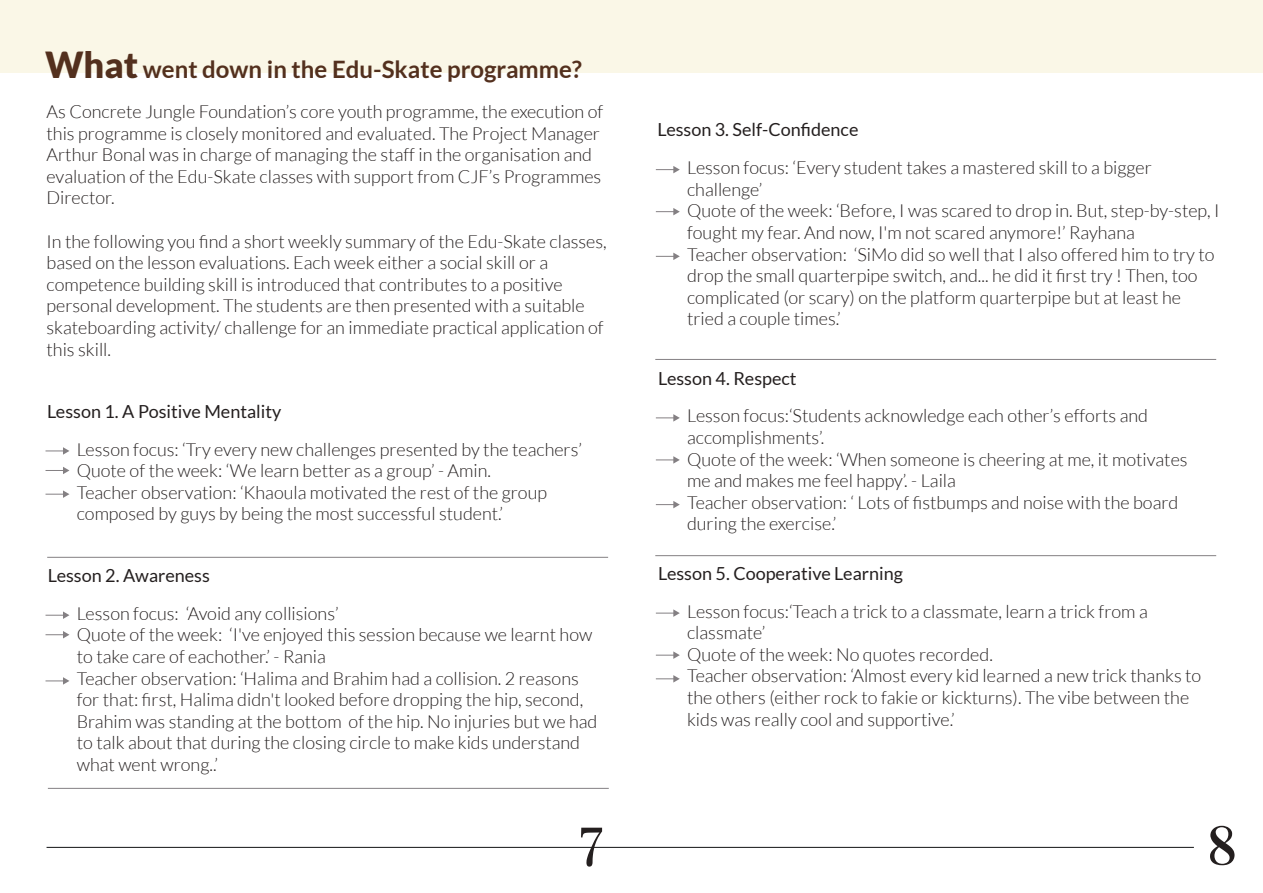
<style>
.page{position:relative;width:1263px;height:893px;background:#fff}
.page>*{position:absolute;margin:0;border:0;box-sizing:border-box;transform-origin:0 0}
.t1{font:54px "Vidaloka";color:#241f1f}
.t2{font:700 24px "Lato";color:#53301e}
.t3{font:300 18px/21.6px "Lato";color:#241f1f}
.t4{font:18px "Lato";color:#241f1f}
.s1{font-weight:900;font-size:36px}
</style>
<div class="page">
<div style="left:0;top:0;width:1263px;height:72px;background:#faf7e7"></div>
<hr style="left:47px;top:847px;width:1147px;height:1px;background:#111213">
<svg style="left:46px;top:447px;width:23px;height:8px"></svg>
<svg style="left:46px;top:467px;width:23px;height:7px"></svg>
<svg style="left:46px;top:490px;width:23px;height:8px"></svg>
<hr style="left:47px;top:557px;width:561px;height:1px;background:#848083">
<hr style="left:48px;top:788px;width:561px;height:1px;background:#848083">
<svg style="left:46px;top:611px;width:23px;height:8px"></svg>
<svg style="left:46px;top:631px;width:23px;height:7px"></svg>
<svg style="left:46px;top:677px;width:23px;height:8px"></svg>
<svg style="left:656px;top:166px;width:24px;height:7px"></svg>
<svg style="left:656px;top:208px;width:24px;height:7px"></svg>
<svg style="left:656px;top:253px;width:24px;height:7px"></svg>
<hr style="left:655px;top:359px;width:561px;height:1px;background:#848083">
<hr style="left:655px;top:555px;width:561px;height:1px;background:#848083">
<svg style="left:656px;top:414px;width:24px;height:8px"></svg>
<svg style="left:656px;top:456px;width:24px;height:8px"></svg>
<svg style="left:656px;top:501px;width:24px;height:7px"></svg>
<svg style="left:656px;top:609px;width:24px;height:8px"></svg>
<svg style="left:656px;top:651px;width:24px;height:8px"></svg>
<svg style="left:656px;top:675px;width:24px;height:8px"></svg>
<h2 class="t2" style="left:45px;top:55px;width:538px"><span class="s1">What</span> went down in the Edu-Skate programme?</h2>
<p class="t3" style="left:47px;top:101px;width:558px">As Concrete Jungle Foundation’s core youth programme, the execution of this programme is closely monitored and evaluated. The Project Manager Arthur Bonal was in charge of managing the staff in the organisation and evaluation of the Edu-Skate classes with support from CJF’s Programmes Director.</p>
<p class="t3" style="left:47px;top:230px;width:562px">In the following you find a short weekly summary of the Edu-Skate classes, based on the lesson evaluations. Each week either a social skill or a competence building skill is introduced that contributes to a positive personal development. The students are then presented with a suitable skateboarding activity/ challenge for an immediate practical application of this skill.</p>
<p class="t4" style="left:47px;top:401px;width:236px">Lesson 1. A Positive Mentality</p>
<p class="t3" style="left:77px;top:438px;width:507px">Lesson focus: ‘Try every new challenges presented by the teachers’ Quote of the week: ‘We learn better as a group’ - Amin.<br>Teacher observation: ‘Khaoula motivated the rest of the group composed by guys by being the most successful student.’</p>
<p class="t4" style="left:48px;top:565px;width:164px">Lesson 2. Awareness</p>
<p class="t3" style="left:77px;top:603px;width:522px">Lesson focus: ‘Avoid any collisions’<br>Quote of the week: ‘I've enjoyed this session because we learnt how to take care of eachother.’ - Rania<br>Teacher observation: ‘Halima and Brahim had a collision. 2 reasons for that: first, Halima didn't looked before dropping the hip, second, Brahim was standing at the bottom of the hip. No injuries but we had to talk about that during the closing circle to make kids understand what went wrong..’</p>
<p class="t4" style="left:657px;top:120px;width:203px">Lesson 3. Self-Confidence</p>
<p class="t3" style="left:687px;top:157px;width:534px">Lesson focus: ‘Every student takes a mastered skill to a bigger challenge’<br>Quote of the week: ‘Before, I was scared to drop in. But, step-by-step, I fought my fear. And now, I'm not scared anymore!’ Rayhana<br>Teacher observation: ‘SiMo did so well that I also offered him to try to drop the small quarterpipe switch, and... he did it first try ! Then, too complicated (or scary) on the platform quarterpipe but at least he tried a couple times.’</p>
<p class="t4" style="left:658px;top:368px;width:140px">Lesson 4. Respect</p>
<p class="t3" style="left:687px;top:405px;width:502px">Lesson focus:‘Students acknowledge each other’s efforts and accomplishments’.<br>Quote of the week: ‘When someone is cheering at me, it motivates me and makes me feel happy’. - Laila<br>Teacher observation: ‘ Lots of fistbumps and noise with the board during the exercise.’</p>
<p class="t4" style="left:658px;top:563px;width:246px">Lesson 5. Cooperative Learning</p>
<p class="t3" style="left:687px;top:600px;width:516px">Lesson focus:‘Teach a trick to a classmate, learn a trick from a classmate’<br>Quote of the week: No quotes recorded.<br>Teacher observation: ‘Almost every kid learned a new trick thanks to the others (either rock to fakie or kickturns). The vibe between the kids was really cool and supportive.’</p>
<h1 class="t1" style="left:580px;top:814px;width:24px">7</h1>
<h1 class="t1" style="left:1207px;top:813px;width:31px">8</h1>
</div>
